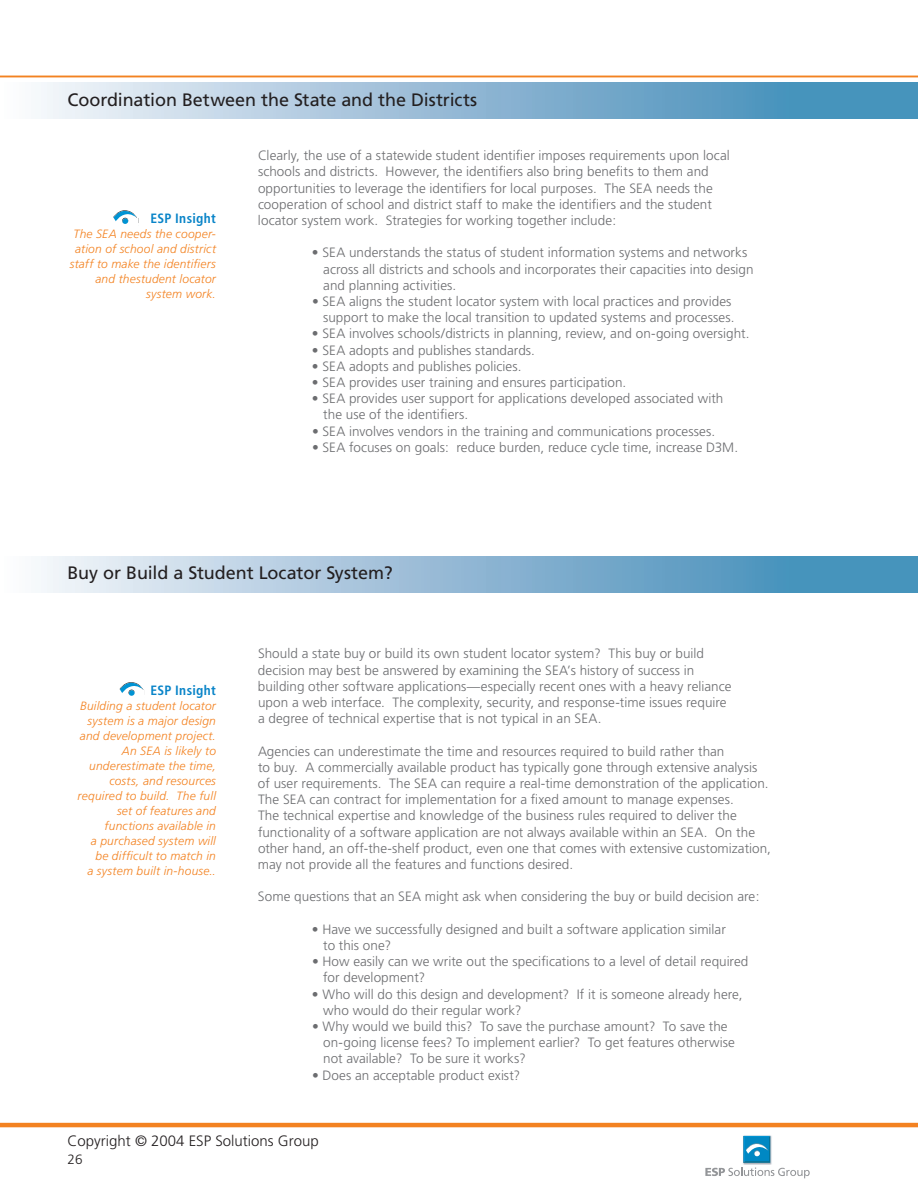
<style>
.page{position:relative;width:918px;height:1188px;background:#fff}
.page>*{position:absolute;margin:0;border:0;box-sizing:border-box;transform-origin:0 0}
.t1{font:18px "Frutiger";letter-spacing:-.005em;color:#231f20}
.t2{font:300 15px "Frutiger";color:#231f20}
.t3{font:300 13.5px/16.2px "Frutiger";letter-spacing:.005em;color:#6c6d70}
.t4{font:700 condensed 13.5px "Frutiger";letter-spacing:.025em;color:#0984c8}
.t5{font:300 13.5px "Frutiger";color:#231f20}
.t6{font:italic 300 12px/15px "Frutiger";letter-spacing:.015em;color:#f38221;text-align:right}
</style>
<div class="page">
<hr style="left:0;top:1123px;width:918px;height:4px;background:#f38221">
<img style="left:743px;top:1135px;width:28px;height:1px">
<svg style="left:705px;top:1136px;width:105px;height:42px"></svg>
<svg style="left:41px;top:556px;width:877px;height:36px;background:#90b9d4"></svg>
<svg style="left:41px;top:82px;width:877px;height:36px;background:#90b9d4"></svg>
<hr style="left:0;top:76px;width:918px;height:1px;background:#f38221">
<svg style="left:120px;top:682px;width:24px;height:14px"></svg>
<svg style="left:113px;top:210px;width:24px;height:14px"></svg>
<h1 class="t1" style="left:68px;top:89px;width:411px">Coordination Between the State and the Districts</h1>
<p class="t4" style="left:150px;top:210px;width:67px">ESP Insight</p>
<p class="t6" style="left:70px;top:226px;width:148px">The SEA needs the cooper&shy;ation of school and district staff to make the identifiers and thestudent locator system work.</p>
<p class="t3" style="left:258px;top:147px;width:473px">Clearly, the use of a statewide student identifier imposes requirements upon local schools and districts. However, the identifiers also bring benefits to them and opportunities to leverage the identifiers for local purposes. The SEA needs the cooperation of school and district staff to make the identifiers and the student locator system work. Strategies for working together include:</p>
<p class="t3" style="left:323px;top:245px;width:432px;text-indent:-11px">• SEA understands the status of student information systems and networks across all districts and schools and incorporates their capacities into design and planning activities.</p>
<p class="t3" style="left:312px;top:293px;width:424px;text-align:right">• SEA aligns the student locator system with local practices and provides support to make the local transition to updated systems and processes.</p>
<p class="t3" style="left:312px;top:326px;width:439px">• SEA involves schools/districts in planning, review, and on-going oversight.</p>
<p class="t3" style="left:312px;top:342px;width:225px">• SEA adopts and publishes standards.</p>
<p class="t3" style="left:312px;top:358px;width:211px">• SEA adopts and publishes policies.</p>
<p class="t3" style="left:312px;top:374px;width:316px">• SEA provides user training and ensures participation.</p>
<p class="t3" style="left:323px;top:390px;width:402px;text-indent:-11px">• SEA provides user support for applications developed associated with the use of the identifiers.</p>
<p class="t3" style="left:312px;top:423px;width:405px">• SEA involves vendors in the training and communications processes.</p>
<p class="t3" style="left:312px;top:439px;width:428px">• SEA focuses on goals: reduce burden, reduce cycle time, increase D3M.</p>
<h1 class="t1" style="left:68px;top:562px;width:327px">Buy or Build a Student Locator System?</h1>
<p class="t4" style="left:150px;top:682px;width:67px">ESP Insight</p>
<p class="t6" style="left:78px;top:698px;width:140px">Building a student locator system is a major design and development project.<br>An SEA is likely to underestimate the time, costs, and resources required to build. The full set of features and functions available in<br>a purchased system will be difficult to match in<br>a system built in-house..</p>
<p class="t3" style="left:258px;top:646px;width:475px">Should a state buy or build its own student locator system? This buy or build decision may best be answered by examining the SEA’s history of success in building other software applications—especially recent ones with a heavy reliance upon a web interface. The complexity, security, and response-time issues require a degree of technical expertise that is not typical in an SEA.</p>
<p class="t3" style="left:258px;top:743px;width:515px">Agencies can underestimate the time and resources required to build rather than<br>to buy. A commercially available product has typically gone through extensive analysis of user requirements. The SEA can require a real-time demonstration of the application.<br>The SEA can contract for implementation for a fixed amount to manage expenses.<br>The technical expertise and knowledge of the business rules required to deliver the functionality of a software application are not always available within an SEA. On the other hand, an off-the-shelf product, even one that comes with extensive customization, may not provide all the features and functions desired.</p>
<p class="t3" style="left:258px;top:889px;width:503px">Some questions that an SEA might ask when considering the buy or build decision are:</p>
<p class="t3" style="left:323px;top:921px;width:404px;text-indent:-11px">• Have we successfully designed and built a software application similar to this one?</p>
<p class="t3" style="left:323px;top:953px;width:427px;text-indent:-11px">• How easily can we write out the specifications to a level of detail required for development?</p>
<p class="t3" style="left:323px;top:986px;width:421px;text-indent:-11px">• Who will do this design and development? If it is someone already here, who would do their regular work?</p>
<p class="t3" style="left:323px;top:1018px;width:413px;text-indent:-11px">• Why would we build this? To save the purchase amount? To save the on-going license fees? To implement earlier? To get features otherwise not available? To be sure it works?</p>
<p class="t3" style="left:312px;top:1067px;width:210px">• Does an acceptable product exist?</p>
<p class="t2" style="left:68px;top:1132px;width:253px">Copyright © 2004 ESP Solutions Group</p>
<p class="t5" style="left:68px;top:1152px;width:17px">26</p>
</div>
